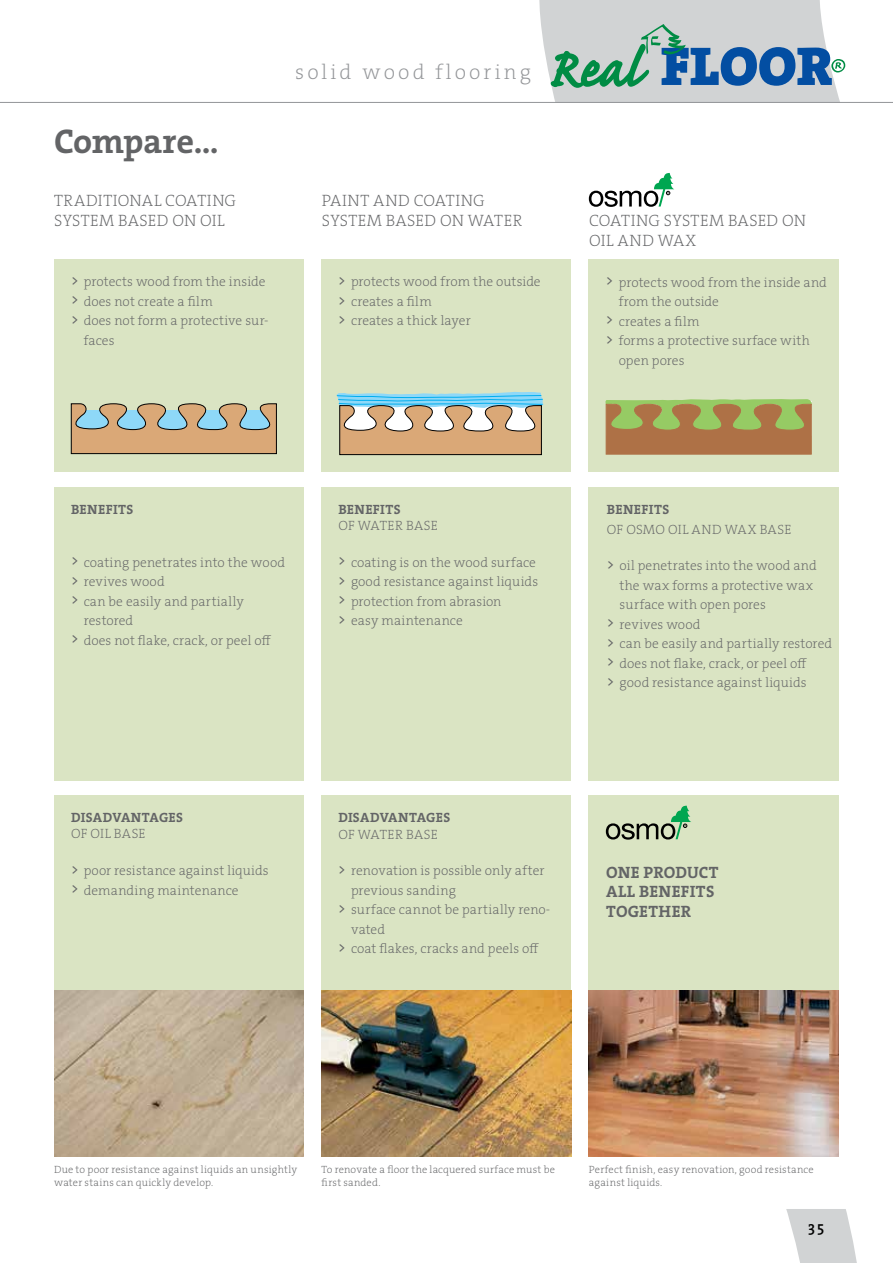
<style>
.page{position:relative;width:893px;height:1263px;background:#fff}
.page>*{position:absolute;margin:0;border:0;box-sizing:border-box;transform-origin:0 0}
.t1{font:34.5px "The Serif HP7 Bld";letter-spacing:-.01em;color:#636466}
.t2{font:21px "The Serif HP2 Ex Lig";letter-spacing:.15em;color:#939598}
.t3{font:16.5px/19.8px "The Serif HP2 Ex Lig";letter-spacing:.015em;color:#636466}
.t4{font:16.5px/19.8px "The Serif HP7 Bld";letter-spacing:.02em;color:#636466}
.t5{font:15px "The Serif HP6 Se Bld";color:#000}
.t6{font:13.5px/19.5px "The Serif HP2 Ex Lig";letter-spacing:.01em;color:#636466}
.t7{font:13.5px "The Serif HP7 Bld";letter-spacing:.025em;color:#636466}
.t8{font:10.5px/12.6px "The Serif HP2 Ex Lig";letter-spacing:.02em;color:#636466}
.s1{font-family:"The Serif HP5 Plain"}
</style>
<div class="page">
<svg style="left:786px;top:1209px;width:71px;height:54px"></svg>
<svg style="left:539px;top:0;width:307px;height:102px;background:#acc0c7"></svg>
<div style="left:54px;top:795px;width:250px;height:213px;background:#dae4c3"></div>
<div style="left:322px;top:795px;width:249px;height:213px;background:#dae4c3"></div>
<div style="left:589px;top:795px;width:250px;height:213px;background:#dae4c3"></div>
<div style="left:54px;top:259px;width:250px;height:213px;background:#dae4c3"></div>
<div style="left:322px;top:259px;width:249px;height:213px;background:#dae4c3"></div>
<div style="left:589px;top:259px;width:250px;height:213px;background:#dae4c3"></div>
<svg style="left:589px;top:173px;width:85px;height:34px"></svg>
<img style="left:322px;top:991px;width:249px;height:166px">
<img style="left:54px;top:991px;width:250px;height:166px">
<svg style="left:70px;top:403px;width:207px;height:52px;background:#bba88c"></svg>
<svg style="left:336px;top:392px;width:208px;height:64px;background:#bdb7a4"></svg>
<svg style="left:605px;top:399px;width:207px;height:56px;background:#a78e51"></svg>
<div style="left:54px;top:487px;width:250px;height:293px;background:#dae4c3"></div>
<div style="left:322px;top:487px;width:249px;height:293px;background:#dae4c3"></div>
<div style="left:589px;top:487px;width:250px;height:293px;background:#dae4c3"></div>
<svg style="left:606px;top:806px;width:85px;height:34px"></svg>
<img style="left:589px;top:991px;width:250px;height:166px">
<hr style="left:0;top:102px;width:893px;height:1px;background:#939598">
<h1 class="t1" style="left:54px;top:119px;width:166px">Compare...</h1>
<h2 class="t2" style="left:295px;top:59px;width:237px">solid wood flooring</h2>
<p class="t3" style="left:54px;top:191px;width:184px">TRADITIONAL COATING<br>SYSTEM BASED ON OIL</p>
<p class="t3" style="left:322px;top:191px;width:202px">PAINT AND COATING<br>SYSTEM BASED ON WATER</p>
<p class="t6" style="left:71px;top:272px;width:196px"><span class="s1">&gt;</span> protects wood from the inside</p>
<p class="t6" style="left:71px;top:292px;width:143px"><span class="s1">&gt;</span> does not create a film</p>
<p class="t6" style="left:71px;top:311px;width:199px"><span class="s1">&gt;</span> does not form a protective sur-</p>
<p class="t6" style="left:84px;top:331px;width:32px">faces</p>
<p class="t6" style="left:338px;top:272px;width:204px"><span class="s1">&gt;</span> protects wood from the outside <span class="s1">&gt;</span> creates a film<br><span class="s1">&gt;</span> creates a thick layer</p>
<p class="t3" style="left:589px;top:211px;width:218px">COATING SYSTEM BASED ON<br>OIL AND WAX</p>
<p class="t6" style="left:606px;top:272px;width:222px"><span class="s1">&gt;</span> protects wood from the inside and</p>
<p class="t6" style="left:619px;top:292px;width:102px">from the outside</p>
<p class="t6" style="left:606px;top:311px;width:95px"><span class="s1">&gt;</span> creates a film</p>
<p class="t6" style="left:606px;top:331px;width:205px"><span class="s1">&gt;</span> forms a protective surface with</p>
<p class="t6" style="left:619px;top:350px;width:67px">open pores</p>
<p class="t7" style="left:71px;top:500px;width:64px">BENEFITS</p>
<p class="t6" style="left:71px;top:552px;width:216px"><span class="s1">&gt;</span> coating penetrates into the wood</p>
<p class="t6" style="left:71px;top:572px;width:95px"><span class="s1">&gt;</span> revives wood</p>
<p class="t6" style="left:71px;top:591px;width:174px"><span class="s1">&gt;</span> can be easily and partially</p>
<p class="t6" style="left:84px;top:611px;width:51px">restored</p>
<p class="t6" style="left:71px;top:630px;width:202px"><span class="s1">&gt;</span> does not flake, crack, or peel off</p>
<p class="t7" style="left:338px;top:500px;width:64px">BENEFITS</p>
<p class="t6" style="left:338px;top:516px;width:101px">OF WATER BASE</p>
<p class="t6" style="left:338px;top:552px;width:201px"><span class="s1">&gt;</span> coating is on the wood surface <span class="s1">&gt;</span> good resistance against liquids <span class="s1">&gt;</span> protection from abrasion<br><span class="s1">&gt;</span> easy maintenance</p>
<p class="t7" style="left:71px;top:809px;width:113px">DISADVANTAGES</p>
<p class="t6" style="left:71px;top:824px;width:76px">OF OIL BASE</p>
<p class="t6" style="left:71px;top:861px;width:199px"><span class="s1">&gt;</span> poor resistance against liquids <span class="s1">&gt;</span> demanding maintenance</p>
<p class="t7" style="left:338px;top:809px;width:113px">DISADVANTAGES</p>
<p class="t6" style="left:338px;top:824px;width:101px">OF WATER BASE</p>
<p class="t6" style="left:338px;top:861px;width:208px"><span class="s1">&gt;</span> renovation is possible only after</p>
<p class="t6" style="left:351px;top:880px;width:107px">previous sanding</p>
<p class="t6" style="left:338px;top:900px;width:214px"><span class="s1">&gt;</span> surface cannot be partially reno-</p>
<p class="t6" style="left:351px;top:919px;width:36px">vated</p>
<p class="t6" style="left:338px;top:939px;width:202px"><span class="s1">&gt;</span> coat flakes, cracks and peels off</p>
<p class="t7" style="left:607px;top:500px;width:64px">BENEFITS</p>
<p class="t6" style="left:607px;top:520px;width:186px">OF OSMO OIL AND WAX BASE</p>
<p class="t6" style="left:607px;top:556px;width:211px"><span class="s1">&gt;</span> oil penetrates into the wood and</p>
<p class="t6" style="left:620px;top:576px;width:195px">the wax forms a protective wax</p>
<p class="t6" style="left:620px;top:595px;width:148px">surface with open pores</p>
<p class="t6" style="left:607px;top:615px;width:95px"><span class="s1">&gt;</span> revives wood</p>
<p class="t6" style="left:607px;top:634px;width:227px"><span class="s1">&gt;</span> can be easily and partially restored</p>
<p class="t6" style="left:607px;top:654px;width:202px"><span class="s1">&gt;</span> does not flake, crack, or peel off</p>
<p class="t6" style="left:607px;top:673px;width:201px"><span class="s1">&gt;</span> good resistance against liquids</p>
<p class="t4" style="left:606px;top:862px;width:114px">ONE PRODUCT<br>ALL BENEFITS<br>TOGETHER</p>
<p class="t8" style="left:54px;top:1163px;width:245px">Due to poor resistance against liquids an unsightly water stains can quickly develop.</p>
<p class="t8" style="left:322px;top:1163px;width:235px">To renovate a floor the lacquered surface must be first sanded.</p>
<p class="t8" style="left:589px;top:1163px;width:226px">Perfect finish, easy renovation, good resistance against liquids.</p>
<p class="t5" style="left:808px;top:1217px;width:18px">35</p>
</div>
